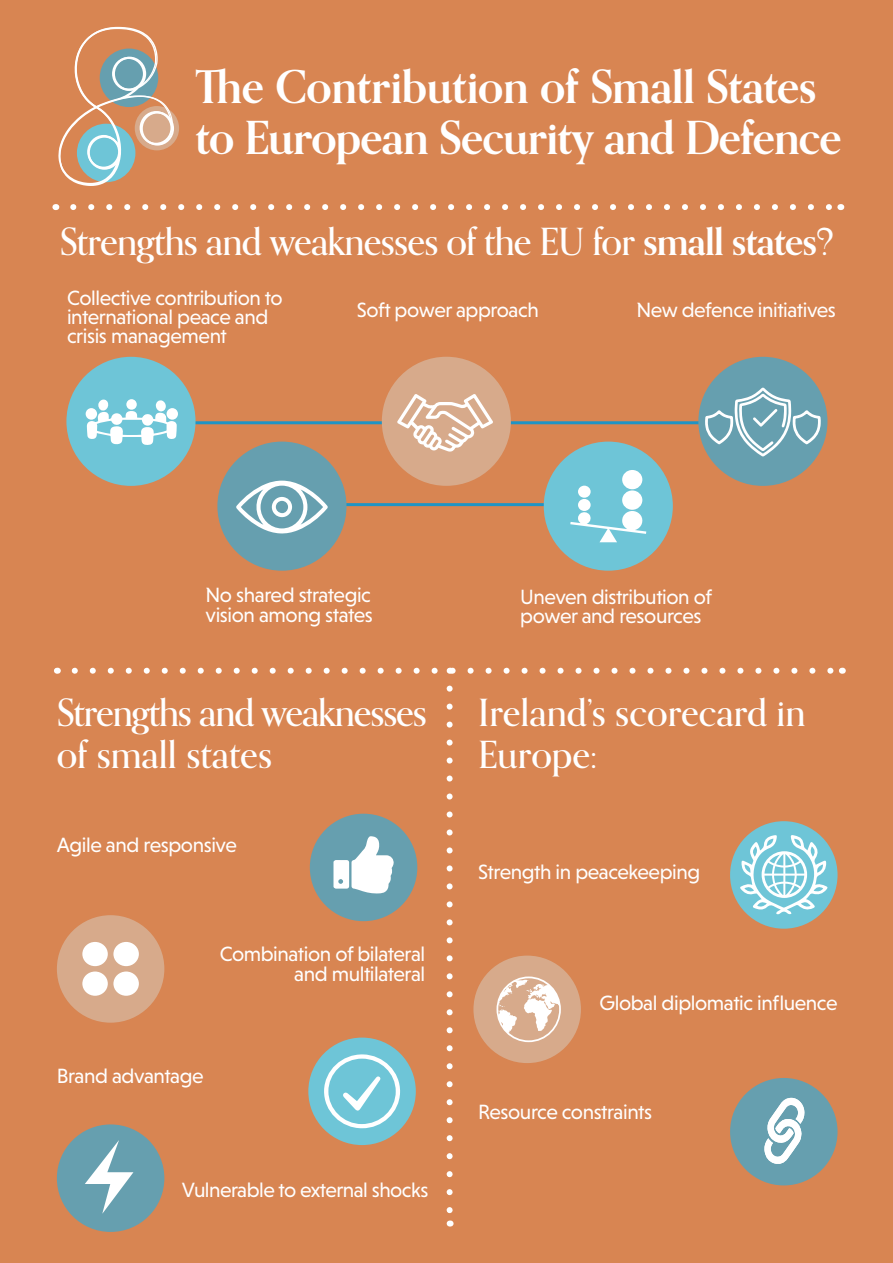
<style>
.page{position:relative;width:893px;height:1263px;background:#d88552}
.page>*{position:absolute;margin:0;border:0;box-sizing:border-box;transform-origin:0 0}
.Body{font:700 45.6px/50.4px "Orpheus Pro";letter-spacing:-.015em;color:#fff}
.Body-2{font:500 37.5px/42px "Orpheus Pro";letter-spacing:-.02em;color:#fff}
.Body-3{font:500 37.5px/42px "Orpheus Pro";color:#fff}
.Body-4{font:21px/19.5px "Niveau Grotesk";letter-spacing:-.02em;color:#fff}
.s1{font-weight:700}
</style>
<div class="page">
<svg style="left:73px;top:204px;width:758px;height:6px"></svg>
<hr style="left:189px;top:421px;width:579px;height:3px;background:#1f94c5">
<hr style="left:293px;top:503px;width:368px;height:3px;background:#1f94c5">
<svg style="left:447px;top:688px;width:6px;height:526px"></svg>
<svg style="left:75px;top:668px;width:758px;height:6px"></svg>
<div style="left:382px;top:357px;width:129px;height:129px;background:#d7aa8b;border-radius:50%"></div>
<div style="left:698px;top:357px;width:129px;height:129px;background:#669faf;border-radius:50%"></div>
<div style="left:217px;top:442px;width:129px;height:129px;background:#669faf;border-radius:50%"></div>
<div style="left:730px;top:821px;width:107px;height:108px;background:#6ec5d7;border-radius:50%"></div>
<div style="left:473px;top:955px;width:108px;height:108px;background:#d7aa8b;border-radius:50%"></div>
<div style="left:730px;top:1078px;width:107px;height:107px;background:#669faf;border-radius:50%"></div>
<div style="left:135px;top:106px;width:44px;height:44px;background:#d7aa8b;border-radius:50%"></div>
<svg style="left:58px;top:27px;width:116px;height:159px"></svg>
<svg style="left:740px;top:835px;width:88px;height:79px"></svg>
<svg style="left:496px;top:976px;width:65px;height:66px"></svg>
<div style="left:310px;top:814px;width:107px;height:107px;background:#669faf;border-radius:50%"></div>
<div style="left:57px;top:915px;width:107px;height:108px;background:#d7aa8b;border-radius:50%"></div>
<div style="left:57px;top:1124px;width:107px;height:108px;background:#669faf;border-radius:50%"></div>
<svg style="left:333px;top:836px;width:61px;height:58px"></svg>
<div style="left:82px;top:942px;width:26px;height:24px;background:#fff;border-radius:50%"></div>
<div style="left:113px;top:942px;width:26px;height:24px;background:#fff;border-radius:50%"></div>
<div style="left:82px;top:971px;width:26px;height:25px;background:#fff;border-radius:50%"></div>
<div style="left:113px;top:971px;width:26px;height:25px;background:#fff;border-radius:50%"></div>
<svg style="left:704px;top:375px;width:117px;height:82px"></svg>
<svg style="left:397px;top:394px;width:96px;height:58px"></svg>
<div style="left:544px;top:442px;width:129px;height:129px;background:#6ec5d7;border-radius:50%"></div>
<svg style="left:236px;top:481px;width:92px;height:53px"></svg>
<svg style="left:570px;top:509px;width:76px;height:33px"></svg>
<div style="left:622px;top:490px;width:20px;height:20px;background:#fff;border-radius:50%"></div>
<div style="left:622px;top:470px;width:20px;height:19px;background:#fff;border-radius:50%"></div>
<div style="left:578px;top:486px;width:13px;height:12px;background:#fff;border-radius:50%"></div>
<div style="left:578px;top:499px;width:13px;height:12px;background:#fff;border-radius:50%"></div>
<svg style="left:764px;top:1098px;width:41px;height:66px"></svg>
<svg style="left:85px;top:1140px;width:48px;height:73px"></svg>
<div style="left:66px;top:357px;width:130px;height:129px;background:#6ec5d7;border-radius:50%"></div>
<div style="left:86px;top:408px;width:11px;height:12px;background:#fff;border-radius:50%"></div>
<svg style="left:87px;top:399px;width:90px;height:46px"></svg>
<div style="left:308px;top:1037px;width:108px;height:108px;background:#6ec5d7;border-radius:50%"></div>
<svg style="left:324px;top:1054px;width:77px;height:74px"></svg>
<p class="Body" style="left:196px;top:61px;width:648px">The Contribution of Small States to European Security and Defence</p>
<p class="Body-2" style="left:60px;top:220px;width:776px">Strengths and weaknesses of the EU for <span class="s1">small states</span>?</p>
<p class="Body-4" style="left:67px;top:288px;width:217px;line-height:18.9px">Collective contribution to international peace and crisis management</p>
<p class="Body-4" style="left:357px;top:300px;width:184px">Soft power approach</p>
<p class="Body-4" style="left:637px;top:300px;width:201px">New defence initiatives</p>
<p class="Body-4" style="left:206px;top:585px;width:169px">No shared strategic vision among states</p>
<p class="Body-2" style="left:57px;top:691px;width:372px">Strengths and weaknesses of small states</p>
<p class="Body-4" style="left:57px;top:835px;width:181px">Agile and responsive</p>
<p class="Body-4" style="left:220px;top:944px;width:207px;text-align:right">Combination of bilateral and multilateral</p>
<p class="Body-4" style="left:57px;top:1066px;width:148px">Brand advantage</p>
<p class="Body-4" style="left:182px;top:1180px;width:248px">Vulnerable to external shocks</p>
<p class="Body-4" style="left:520px;top:586px;width:193px">Uneven distribution of power and resources</p>
<p class="Body-3" style="left:478px;top:691px;width:329px">Ireland’s scorecard in<br>Europe:</p>
<p class="Body-4" style="left:478px;top:862px;width:224px">Strength in peacekeeping</p>
<p class="Body-4" style="left:599px;top:993px;width:239px">Global diplomatic influence</p>
<p class="Body-4" style="left:478px;top:1102px;width:175px">Resource constraints</p>
</div>
